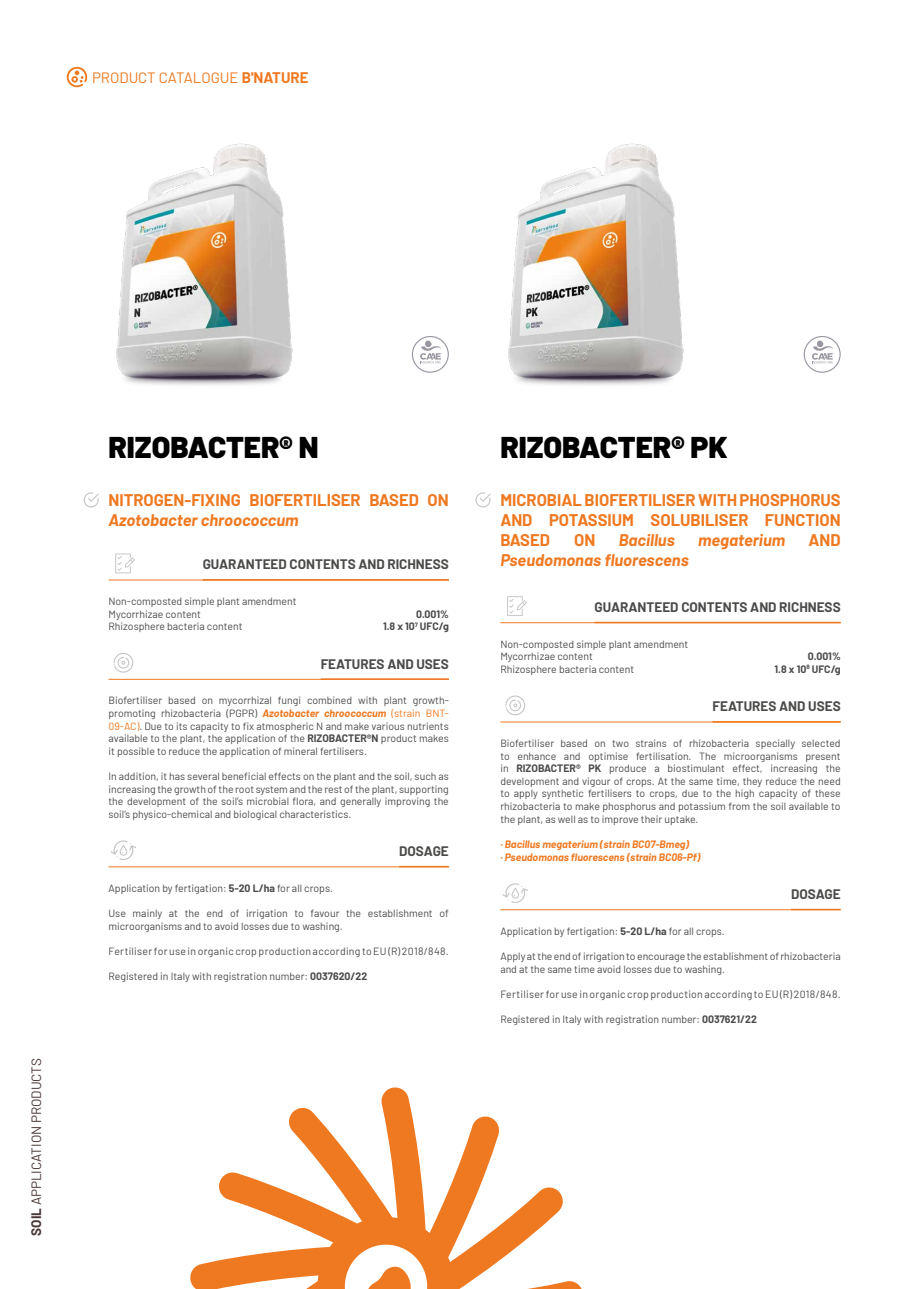
<style>
.page{position:relative;width:919px;height:1289px;background:#fff}
.page>*{position:absolute;margin:0;border:0;box-sizing:border-box;transform-origin:0 0}
.t1{font:900 30px "Barlow";color:#000}
.t2{font:700 16.5px/19.8px "Barlow";color:#ef7921;text-align:justify}
.t3{font:italic 700 16.5px "Barlow";color:#ef7921}
.t4{font:15px "Barlow";color:#ef7921}
.t5{font:700 13.5px "Barlow";color:#4a4a49}
.t6{font:13.5px "Barlow";color:#4a3836}
.t7{font:10.5px/12.6px "Barlow";color:#4b4a4a}
.t8{font:10.5px "Barlow";letter-spacing:.025em;color:#4b4a4a}
.t9{font:italic 700 10.5px/12.6px "Barlow";color:#ef7921}
.t10{font:700 10.5px "Barlow";color:#4b4a4a}
.s1{font-weight:700}
.s2{font-weight:700;font-style:italic;color:#ef7921}
.s3{color:#ef7921}
</style>
<div class="page">
<svg style="left:67px;top:67px;width:20px;height:20px"></svg>
<svg style="left:190px;top:1087px;width:391px;height:201px"></svg>
<img style="left:508px;top:143px;width:176px;height:242px">
<hr style="left:500px;top:622px;width:340px;height:1px;background:#ef7921">
<hr style="left:594px;top:621px;width:246px;height:2px;background:#ef7921">
<svg style="left:507px;top:596px;width:20px;height:20px"></svg>
<svg style="left:803px;top:336px;width:37px;height:37px"></svg>
<hr style="left:500px;top:909px;width:340px;height:1px;background:#ef7921">
<hr style="left:791px;top:908px;width:49px;height:2px;background:#ef7921">
<svg style="left:502px;top:883px;width:26px;height:20px"></svg>
<hr style="left:500px;top:721px;width:340px;height:1px;background:#ef7921">
<svg style="left:505px;top:695px;width:20px;height:20px"></svg>
<svg style="left:475px;top:492px;width:16px;height:16px"></svg>
<svg style="left:84px;top:492px;width:15px;height:16px"></svg>
<img style="left:116px;top:143px;width:177px;height:242px">
<hr style="left:108px;top:579px;width:341px;height:1px;background:#ef7921">
<svg style="left:115px;top:553px;width:20px;height:20px"></svg>
<svg style="left:412px;top:336px;width:37px;height:37px"></svg>
<hr style="left:108px;top:866px;width:341px;height:1px;background:#ef7921">
<hr style="left:399px;top:865px;width:50px;height:2px;background:#ef7921">
<svg style="left:110px;top:840px;width:26px;height:20px"></svg>
<hr style="left:108px;top:679px;width:341px;height:1px;background:#ef7921">
<hr style="left:321px;top:678px;width:128px;height:2px;background:#ef7921">
<svg style="left:113px;top:653px;width:20px;height:19px"></svg>
<h3 class="t4" style="left:92px;top:67px;width:218px">PRODUCT CATALOGUE <span class="s1">B'NATURE</span></h3>
<p class="t6" style="left:27px;top:1235px;width:179px;rotate:-90deg"><span class="s1">SOIL</span> APPLICATION PRODUCTS</p>
<h1 class="t1" style="left:108px;top:425px;width:211px">RIZOBACTER® N</h1>
<h2 class="t2" style="left:108px;top:489px;width:342px">NITROGEN-FIXING BIOFERTILISER BASED ON</h2>
<h2 class="t3" style="left:108px;top:508px;width:192px">Azotobacter chroococcum</h2>
<p class="t5" style="left:203px;top:554px;width:248px">GUARANTEED CONTENTS AND RICHNESS</p>
<p class="t7" style="left:108px;top:594px;width:190px">Non-composted simple plant amendment<br>Mycorrhizae content</p>
<p class="t10" style="left:416px;top:606px;width:34px">0.001%</p>
<p class="t7" style="left:108px;top:619px;width:135px">Rhizosphere bacteria content</p>
<p class="t10" style="left:383px;top:618px;width:67px">1.8 x 10<sup>7</sup> UFC/g</p>
<p class="t5" style="left:321px;top:653px;width:130px">FEATURES AND USES</p>
<p class="t7" style="left:108px;top:693px;width:342px;text-align:justify">Biofertiliser based on mycorrhizal fungi combined with plant growth&shy;promoting rhizobacteria (PGPR) <span class="s2">Azotobacter chroococcum</span> <span class="s3">(strain BNT-09-AC)</span>. Due to its capacity to fix atmospheric N and make various nutrients available to the plant, the application of the <span class="s1">RIZOBACTER®N</span> product makes it possible to reduce the application of mineral fertilisers.</p>
<p class="t7" style="left:108px;top:769px;width:342px;text-align:justify">In addition, it has several beneficial effects on the plant and the soil, such as increasing the growth of the root system and the rest of the plant, supporting the development of the soil’s microbial flora, and generally improving the soil’s physico-chemical and biological characteristics.</p>
<p class="t5" style="left:399px;top:841px;width:51px">DOSAGE</p>
<p class="t7" style="left:108px;top:881px;width:226px">Application by fertigation: <span class="s1">5-20 L/ha</span> for all crops.</p>
<p class="t7" style="left:108px;top:906px;width:342px">Use mainly at the end of irrigation to favour the establishment of microorganisms and to avoid losses due to washing.</p>
<p class="t8" style="left:108px;top:943px;width:342px">Fertiliser for use in organic crop production according to EU (R) 2018/848.</p>
<p class="t7" style="left:108px;top:969px;width:260px">Registered in Italy with registration number: <span class="s1">0037620/22</span></p>
<h1 class="t1" style="left:500px;top:425px;width:229px">RIZOBACTER® PK</h1>
<h2 class="t2" style="left:500px;top:489px;width:342px">MICROBIAL BIOFERTILISER WITH PHOSPHORUS AND POTASSIUM SOLUBILISER FUNCTION BASED</h2>
<h2 class="t2" style="left:574px;top:528px;width:23px">ON</h2>
<h2 class="t3" style="left:618px;top:527px;width:57px">Bacillus</h2>
<h2 class="t3" style="left:698px;top:527px;width:88px">megaterium</h2>
<h2 class="t2" style="left:808px;top:528px;width:34px">AND</h2>
<h2 class="t3" style="left:500px;top:547px;width:190px">Pseudomonas fluorescens</h2>
<p class="t5" style="left:594px;top:597px;width:248px">GUARANTEED CONTENTS AND RICHNESS</p>
<p class="t7" style="left:500px;top:637px;width:190px">Non-composted simple plant amendment<br>Mycorrhizae content</p>
<p class="t10" style="left:807px;top:648px;width:34px">0.001%</p>
<p class="t7" style="left:500px;top:662px;width:135px">Rhizosphere bacteria content</p>
<p class="t10" style="left:774px;top:661px;width:68px">1.8 x 10<sup>8</sup> UFC/g</p>
<p class="t5" style="left:712px;top:696px;width:130px">FEATURES AND USES</p>
<p class="t7" style="left:500px;top:736px;width:342px;text-align:justify">Biofertiliser based on two strains of rhizobacteria specially selected to enhance and optimise fertilisation. The microorganisms present in <span class="s1">RIZOBACTER® PK</span> produce a biostimulant effect, increasing the development and vigour of crops. At the same time, they reduce the need to apply synthetic fertilisers to crops, due to the high capacity of these rhizobacteria to make phosphorus and potassium from the soil available to the plant, as well as to improve their uptake.</p>
<p class="t9" style="left:500px;top:837px;width:201px">· Bacillus megaterium (strain BC07-Bmeg)<br>· Pseudomonas fluorescens (strain BC06-Pf)</p>
<p class="t5" style="left:791px;top:884px;width:51px">DOSAGE</p>
<p class="t7" style="left:500px;top:923px;width:226px">Application by fertigation: <span class="s1">5-20 L/ha</span> for all crops.</p>
<p class="t7" style="left:500px;top:949px;width:342px">Apply at the end of irrigation to encourage the establishment of rhizobacteria and at the same time avoid losses due to washing.</p>
<p class="t8" style="left:500px;top:986px;width:342px">Fertiliser for use in organic crop production according to EU (R) 2018/848.</p>
<p class="t7" style="left:500px;top:1012px;width:258px">Registered in Italy with registration number: <span class="s1">0037621/22</span></p>
</div>
